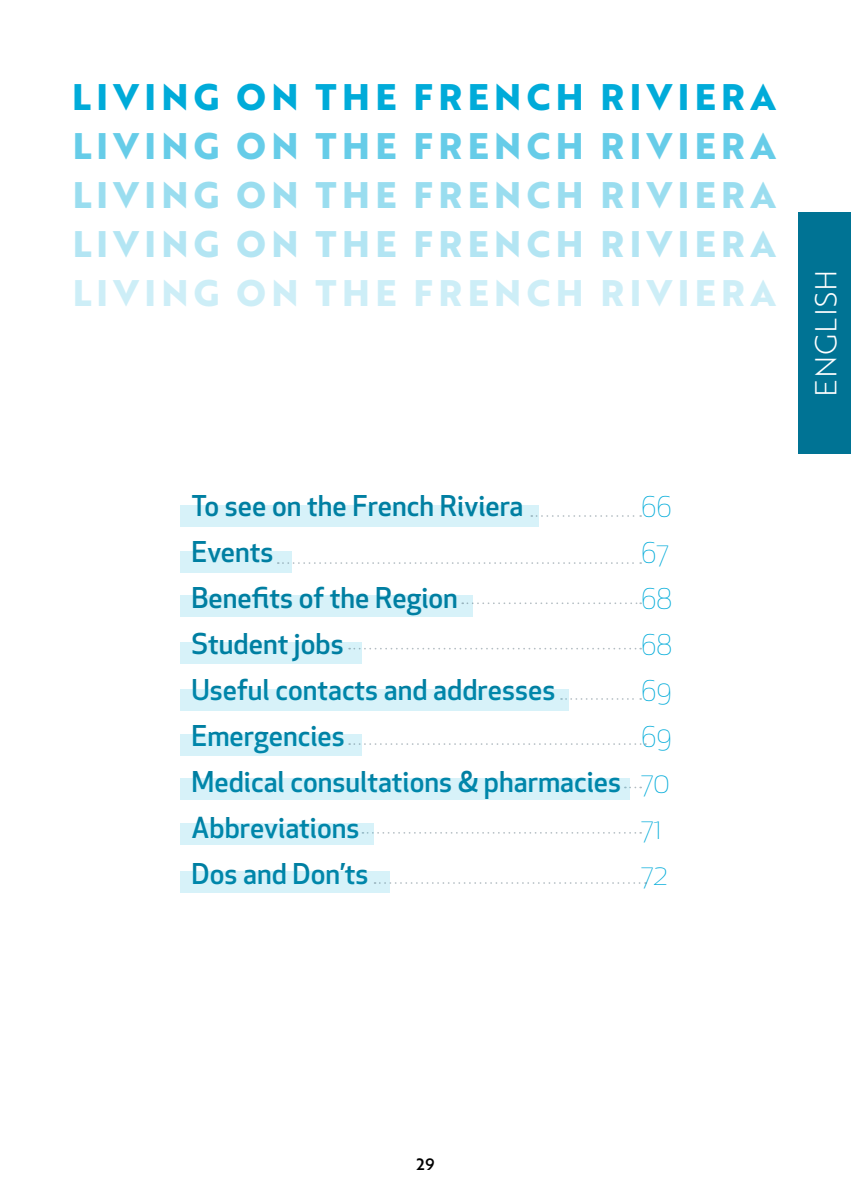
<style>
.page{position:relative;width:851px;height:1191px;background:#fff}
.page>*{position:absolute;margin:0;border:0;box-sizing:border-box;transform-origin:0 0}
.t1{font:700 36px/49px "Brother 1816 Extra";letter-spacing:.15em;color:#00abd9;text-align:justify}
.t2{font:29.4px "Brother 1816 Light";letter-spacing:.04em;color:#fff}
.t3{font:500 28px/46px "Apex New";color:#007fa2}
.t4{font:300 28px/46px "Apex New";color:#00abd9}
.t5{font:16px "Brother 1816 Medium";color:#000}
</style>
<div class="page">
<div style="left:798px;top:213px;width:52px;height:241px;background:#007394"></div>
<div style="left:180px;top:505px;width:358px;height:21px;background:#d7f2f9"></div>
<div style="left:180px;top:595px;width:293px;height:22px;background:#d7f2f9"></div>
<div style="left:180px;top:551px;width:112px;height:22px;background:#d7f2f9"></div>
<div style="left:180px;top:642px;width:181px;height:22px;background:#d7f2f9"></div>
<svg style="left:531px;top:515px;width:110px;height:2px"></svg>
<svg style="left:349px;top:648px;width:292px;height:1px"></svg>
<svg style="left:278px;top:562px;width:363px;height:2px"></svg>
<svg style="left:462px;top:602px;width:179px;height:2px"></svg>
<svg style="left:568px;top:698px;width:73px;height:2px"></svg>
<svg style="left:373px;top:832px;width:268px;height:1px"></svg>
<div style="left:180px;top:689px;width:388px;height:22px;background:#d7f2f9"></div>
<div style="left:180px;top:734px;width:181px;height:22px;background:#d7f2f9"></div>
<div style="left:180px;top:778px;width:449px;height:22px;background:#d7f2f9"></div>
<div style="left:180px;top:823px;width:193px;height:22px;background:#d7f2f9"></div>
<div style="left:180px;top:871px;width:209px;height:22px;background:#d7f2f9"></div>
<svg style="left:349px;top:743px;width:297px;height:2px"></svg>
<svg style="left:374px;top:882px;width:272px;height:2px"></svg>
<p class="t1" style="left:72px;top:71px;width:705px">LIVING ON THE FRENCH RIVIERA LIVING ON THE FRENCH RIVIERA LIVING ON THE FRENCH RIVIERA LIVING ON THE FRENCH RIVIERA LIVING ON THE FRENCH RIVIERA</p>
<p class="t2" style="left:804px;top:397px;width:129px;rotate:-90deg">ENGLISH</p>
<p class="t3" style="left:191px;top:482px;width:431px">To see on the French Riviera<br>Events<br>Benefits of the Region<br>Student jobs<br>Useful contacts and addresses<br>Emergencies<br>Medical consultations &amp; pharmacies<br>Abbreviations<br>Dos and Don’ts</p>
<p class="t4" style="left:641px;top:484px;width:33px">66<br>67<br>68<br>68<br>69<br>69<br>70<br>71<br>72</p>
<p class="t5" style="left:416px;top:1152px;width:19px">29</p>
</div>
